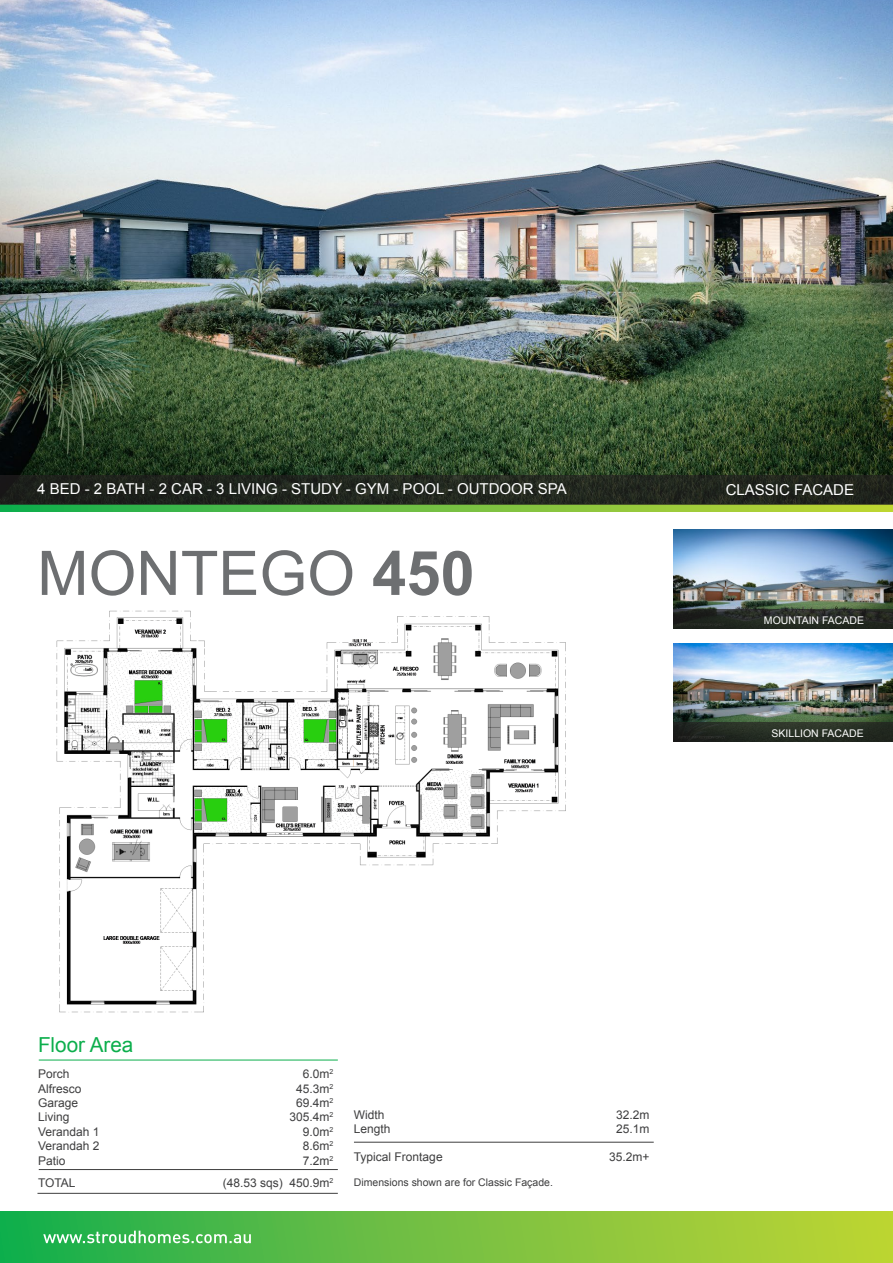
<style>
.page{position:relative;width:893px;height:1263px;background:#fff}
.page>*{position:absolute;margin:0;border:0;box-sizing:border-box;transform-origin:0 0}
.t1{font:61.5px "Arial";color:#6d6f71}
.t2{font:20.7px "Arial";color:#0cae4c}
.t3{font:15px "Arial";color:#fff}
.t4{font:12px "Arial";color:#3e3e3f}
.t5{font:10.5px "Arial";color:#3e3e3f}
.t6{font:10.5px "Arial";color:#fff}
.s1{font-weight:700}
</style>
<div class="page">
<div style="left:0;top:1211px;width:893px;height:51px;background:linear-gradient(to right,#1bae4f,#c6d434)"></div>
<svg style="left:43px;top:1231px;width:208px;height:12px"></svg>
<img style="left:0;top:0;width:893px;height:475px">
<hr style="left:39px;top:1060px;width:299px;height:1px;background:#0cae4c">
<hr style="left:39px;top:1169px;width:299px;height:1px;background:#3e3e3f">
<hr style="left:37px;top:1193px;width:301px;height:1px;background:#3e3e3f">
<hr style="left:354px;top:1142px;width:300px;height:1px;background:#3e3e3f">
<svg style="left:0;top:505px;width:893px;height:6px;background:#6fc041"></svg>
<div style="left:0;top:475px;width:893px;height:30px;background:#231f20"></div>
<img style="left:56px;top:610px;width:510px;height:403px">
<img style="left:673px;top:643px;width:220px;height:98px">
<img style="left:673px;top:530px;width:220px;height:98px">
<svg style="left:674px;top:609px;width:219px;height:19px;background:#252a24"></svg>
<div style="left:674px;top:722px;width:219px;height:19px;background:linear-gradient(to right,#242922,#273024)"></div>
<p class="t3" style="left:37px;top:479px;width:531px">4 BED - 2 BATH - 2 CAR - 3 LIVING - STUDY - GYM - POOL - OUTDOOR SPA</p>
<p class="t3" style="left:726px;top:480px;width:130px">CLASSIC FACADE</p>
<p class="t1" style="left:37px;top:533px;width:439px">MONTEGO <span class="s1">450</span></p>
<p class="t6" style="left:764px;top:613px;width:102px">MOUNTAIN FACADE</p>
<p class="t6" style="left:772px;top:726px;width:94px">SKILLION FACADE</p>
<p class="t2" style="left:38px;top:1031px;width:97px">Floor Area</p>
<p class="t4" style="left:38px;top:1066px;width:33px">Porch</p>
<p class="t4" style="left:303px;top:1066px;width:32px">6.0m<sup>2</sup></p>
<p class="t4" style="left:38px;top:1080px;width:45px">Alfresco</p>
<p class="t4" style="left:296px;top:1080px;width:39px">45.3m<sup>2</sup></p>
<p class="t4" style="left:38px;top:1095px;width:42px">Garage</p>
<p class="t4" style="left:296px;top:1095px;width:39px">69.4m<sup>2</sup></p>
<p class="t4" style="left:38px;top:1109px;width:33px">Living</p>
<p class="t4" style="left:290px;top:1109px;width:45px">305.4m<sup>2</sup></p>
<p class="t4" style="left:38px;top:1124px;width:63px">Verandah 1</p>
<p class="t4" style="left:303px;top:1124px;width:32px">9.0m<sup>2</sup></p>
<p class="t4" style="left:38px;top:1138px;width:63px">Verandah 2</p>
<p class="t4" style="left:303px;top:1138px;width:32px">8.6m<sup>2</sup></p>
<p class="t4" style="left:38px;top:1152px;width:29px">Patio</p>
<p class="t4" style="left:303px;top:1152px;width:32px">7.2m<sup>2</sup></p>
<p class="t4" style="left:38px;top:1175px;width:39px">TOTAL</p>
<p class="t4" style="left:223px;top:1175px;width:112px">(48.53 sqs) 450.9m<sup>2</sup></p>
<p class="t4" style="left:354px;top:1107px;width:32px">Width</p>
<p class="t4" style="left:616px;top:1107px;width:35px">32.2m</p>
<p class="t4" style="left:354px;top:1121px;width:38px">Length</p>
<p class="t4" style="left:616px;top:1121px;width:35px">25.1m</p>
<p class="t4" style="left:354px;top:1148px;width:90px">Typical Frontage</p>
<p class="t4" style="left:609px;top:1148px;width:42px">35.2m+</p>
<p class="t5" style="left:354px;top:1175px;width:200px">Dimensions shown are for Classic Façade.</p>
</div>
